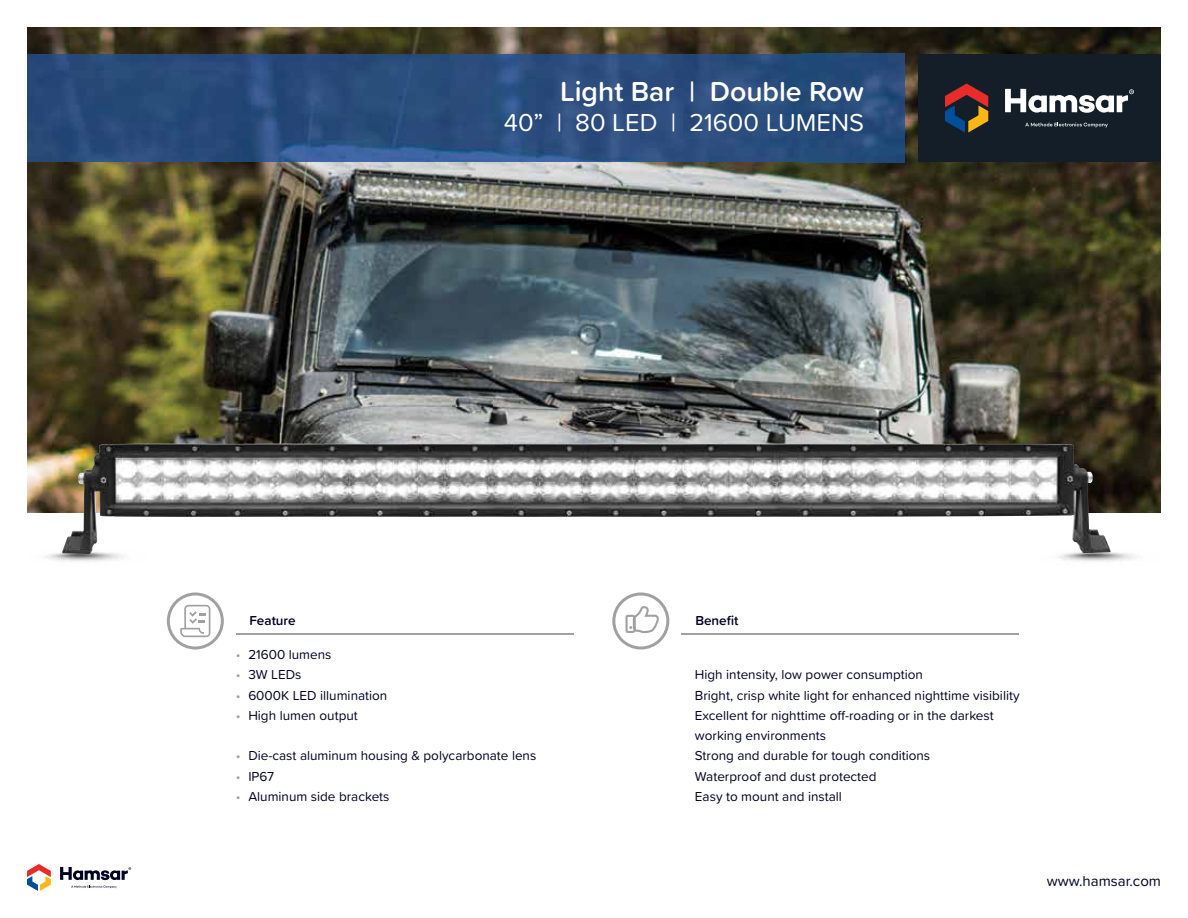
<style>
.page{position:relative;width:1188px;height:918px;background:#fff}
.page>*{position:absolute;margin:0;border:0;box-sizing:border-box;transform-origin:0 0}
.t1{font:600 28.5px "Proxima Soft";color:#fff}
.t2{font:25.5px "Proxima Soft";color:#fff}
.t3{font:15px "Proxima Soft";color:#000123}
.t4{font:13.5px/20.2px "Proxima Soft";color:#000123}
.t5{font:600 13.5px "Proxima Soft";color:#000123}
.s1{color:#a0a1a0}
</style>
<div class="page">
<img style="left:27px;top:27px;width:1134px;height:486px">
<hr style="left:236px;top:634px;width:337px;height:1px;background:#a0a1a0">
<div style="left:918px;top:54px;width:243px;height:108px;background:#131e29"></div>
<img style="left:27px;top:54px;width:878px;height:108px">
<svg style="left:167px;top:592px;width:57px;height:58px"></svg>
<hr style="left:681px;top:634px;width:338px;height:1px;background:#a0a1a0">
<svg style="left:612px;top:592px;width:57px;height:58px"></svg>
<svg style="left:945px;top:84px;width:43px;height:48px"></svg>
<svg style="left:1005px;top:89px;width:129px;height:24px"></svg>
<svg style="left:1025px;top:123px;width:83px;height:5px"></svg>
<svg style="left:27px;top:864px;width:24px;height:27px"></svg>
<svg style="left:60px;top:867px;width:71px;height:13px"></svg>
<svg style="left:71px;top:886px;width:46px;height:2px"></svg>
<img style="left:45px;top:552px;width:77px;height:10px">
<img style="left:1058px;top:552px;width:77px;height:10px">
<img style="left:62px;top:443px;width:1049px;height:111px">
<h1 class="t1" style="left:560px;top:70px;width:305px">Light Bar | Double Row</h1>
<h2 class="t2" style="left:504px;top:104px;width:362px">40” | 80 LED | 21600 LUMENS</h2>
<p class="t5" style="left:249px;top:611px;width:48px">Feature</p>
<p class="t5" style="left:695px;top:611px;width:45px">Benefit</p>
<p class="t4" style="left:236px;top:644px;width:97px"><span class="s1">•</span> 21600 lumens</p>
<p class="t4" style="left:236px;top:664px;width:67px"><span class="s1">•</span> 3W LEDs</p>
<p class="t4" style="left:695px;top:664px;width:229px">High intensity, low power consumption</p>
<p class="t4" style="left:236px;top:684px;width:153px"><span class="s1">•</span> 6000K LED illumination</p>
<p class="t4" style="left:695px;top:684px;width:326px">Bright, crisp white light for enhanced nighttime visibility</p>
<p class="t4" style="left:236px;top:705px;width:124px"><span class="s1">•</span> High lumen output</p>
<p class="t4" style="left:695px;top:705px;width:300px">Excellent for nighttime o -roading or in the darkest working environments</p>
<p class="t4" style="left:236px;top:745px;width:302px"><span class="s1">•</span> Die-cast aluminum housing &amp; polycarbonate lens</p>
<p class="t4" style="left:695px;top:745px;width:237px">Strong and durable for tough conditions</p>
<p class="t4" style="left:236px;top:765px;width:40px"><span class="s1">•</span> IP67</p>
<p class="t4" style="left:695px;top:765px;width:183px">Waterproof and dust protected</p>
<p class="t4" style="left:236px;top:786px;width:155px"><span class="s1">•</span> Aluminum side brackets</p>
<p class="t4" style="left:695px;top:786px;width:149px">Easy to mount and install</p>
<p class="t3" style="left:1047px;top:870px;width:116px">www.hamsar.com</p>
</div>
